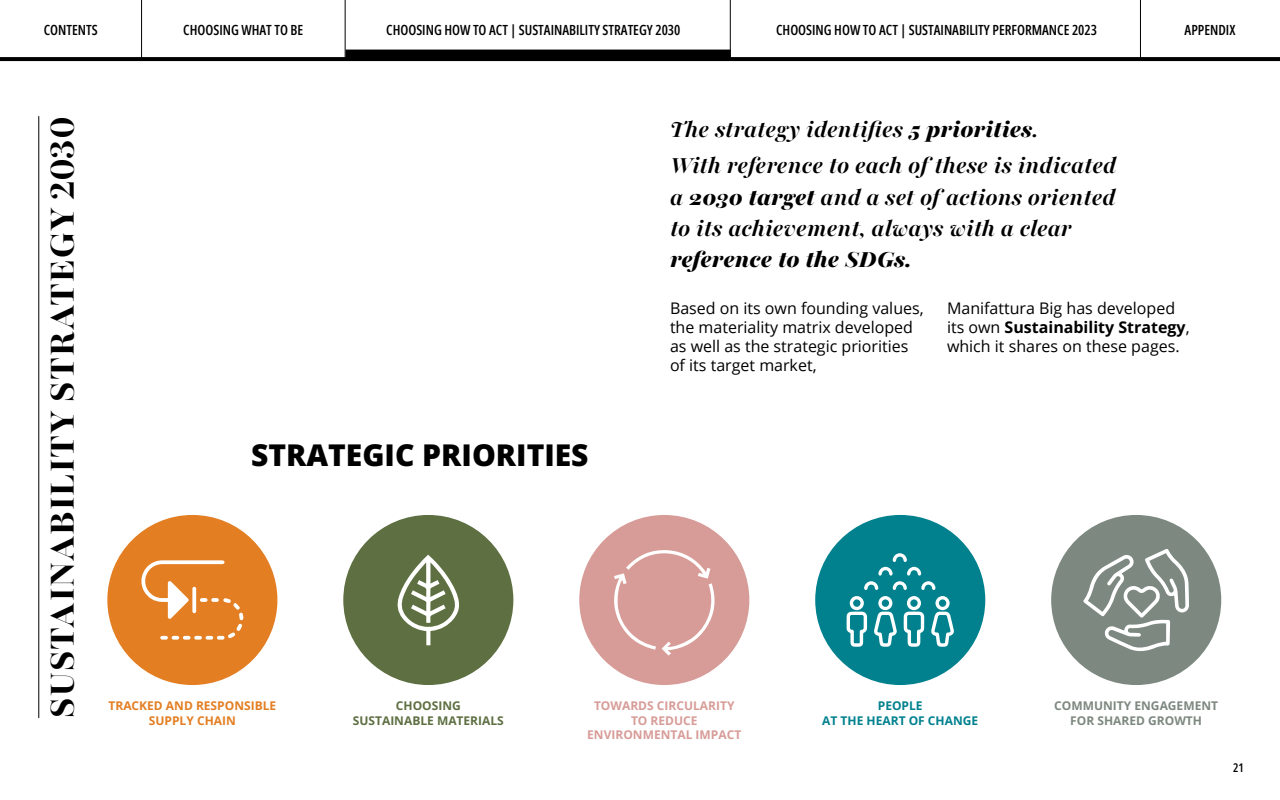
<style>
.page{position:relative;width:1280px;height:800px;background:#fff}
.page>*{position:absolute;margin:0;border:0;box-sizing:border-box;transform-origin:0 0}
.t1{font:800 40px "Playfair 144 pt";letter-spacing:.03em;color:#000}
.t2{font:800 30px "Open Sans";color:#000}
.t3{font:italic 700 26px/36.9px "Playfair 144 pt";color:#000}
.t4{font:italic 900 26px "Playfair 144 pt";letter-spacing:-.01em;color:#000}
.t5{font:16px/19.2px "Open Sans";color:#000}
.t6{font:14px "Open Sans";color:#000}
.t7{font:700 12px/14.4px "Open Sans";color:#d79c98;text-align:center}
.t8{font:700 12px/14.4px "Open Sans";color:#7d8880;text-align:center}
.t9{font:700 12px/14.4px "Open Sans";color:#e37e22;text-align:center}
.t10{font:700 12px/14.4px "Open Sans";color:#5e6f42;text-align:center}
.t11{font:700 12px/14.4px "Open Sans";color:#01818e;text-align:center}
.t12{font:12px "Open Sans";color:#000}
.s1{font-weight:900}
.s2{font-weight:700}
</style>
<div class="page">
<svg style="left:0;top:57px;width:1280px;height:4px;background:#040404"></svg>
<hr style="left:141px;top:0;width:1px;height:59px;background:#000">
<hr style="left:345px;top:0;width:1px;height:59px;background:#000">
<hr style="left:730px;top:0;width:1px;height:59px;background:#000">
<hr style="left:1140px;top:0;width:1px;height:59px;background:#000">
<hr style="left:38px;top:116px;width:1px;height:602px;background:#000">
<div style="left:107px;top:515px;width:170px;height:170px;background:#e37e22;border-radius:50%"></div>
<svg style="left:141px;top:560px;width:102px;height:80px"></svg>
<div style="left:579px;top:515px;width:170px;height:170px;background:#d79c98;border-radius:50%"></div>
<svg style="left:614px;top:550px;width:101px;height:106px"></svg>
<div style="left:815px;top:515px;width:170px;height:170px;background:#01818e;border-radius:50%"></div>
<svg style="left:874px;top:596px;width:23px;height:51px"></svg>
<svg style="left:847px;top:596px;width:20px;height:51px"></svg>
<svg style="left:904px;top:596px;width:20px;height:51px"></svg>
<svg style="left:931px;top:596px;width:23px;height:51px"></svg>
<svg style="left:864px;top:553px;width:72px;height:37px"></svg>
<div style="left:1051px;top:515px;width:170px;height:170px;background:#7d8880;border-radius:50%"></div>
<svg style="left:1083px;top:549px;width:106px;height:103px"></svg>
<div style="left:343px;top:515px;width:170px;height:170px;background:#5e6f42;border-radius:50%"></div>
<svg style="left:397px;top:555px;width:62px;height:90px"></svg>
<div style="left:346px;top:50px;width:385px;height:10px;background:#000"></div>
<p class="t6" style="left:44px;top:20px;width:55px">CONTENTS</p>
<p class="t6" style="left:183px;top:20px;width:122px">CHOOSING WHAT TO BE</p>
<p class="t6" style="left:386px;top:20px;width:296px">CHOOSING HOW TO ACT | SUSTAINABILITY STRATEGY 2030</p>
<p class="t6" style="left:776px;top:20px;width:322px">CHOOSING HOW TO ACT | SUSTAINABILITY PERFORMANCE 2023</p>
<p class="t6" style="left:1185px;top:20px;width:52px">APPENDIX</p>
<h1 class="t1" style="left:39px;top:718px;width:603px;rotate:-90deg">SUSTAINABILITY STRATEGY 2030</h1>
<h2 class="t2" style="left:251px;top:432px;width:339px">STRATEGIC PRIORITIES</h2>
<h3 class="t3" style="left:670px;top:109px;width:448px">The strategy identifies <span class="s1">5 priorities</span>.<br>With reference to each of these is indicated</h3>
<h3 class="t3" style="left:670px;top:180px;width:447px;line-height:31.2px">a <span class="s1">2030 target</span> and a set of actions oriented to its achievement, always with a clear</h3>
<h3 class="t4" style="left:670px;top:244px;width:243px">reference to the SDGs.</h3>
<p class="t5" style="left:670px;top:298px;width:255px">Based on its own founding values, the materiality matrix developed as well as the strategic priorities of its target market,</p>
<p class="t5" style="left:947px;top:298px;width:244px">Manifattura Big has developed its own <span class="s2">Sustainability Strategy</span>, which it shares on these pages.</p>
<p class="t9" style="left:109px;top:698px;width:169px">TRACKED AND RESPONSIBLE<br>SUPPLY CHAIN</p>
<p class="t7" style="left:587px;top:698px;width:156px">TOWARDS CIRCULARITY<br>TO REDUCE<br>ENVIRONMENTAL IMPACT</p>
<p class="t11" style="left:822px;top:698px;width:158px">PEOPLE<br>AT THE HEART OF CHANGE</p>
<p class="t8" style="left:1054px;top:698px;width:165px">COMMUNITY ENGAGEMENT<br>FOR SHARED GROWTH</p>
<p class="t10" style="left:353px;top:698px;width:153px">CHOOSING<br>SUSTAINABLE MATERIALS</p>
<p class="t12" style="left:1233px;top:759px;width:12px">21</p>
</div>
